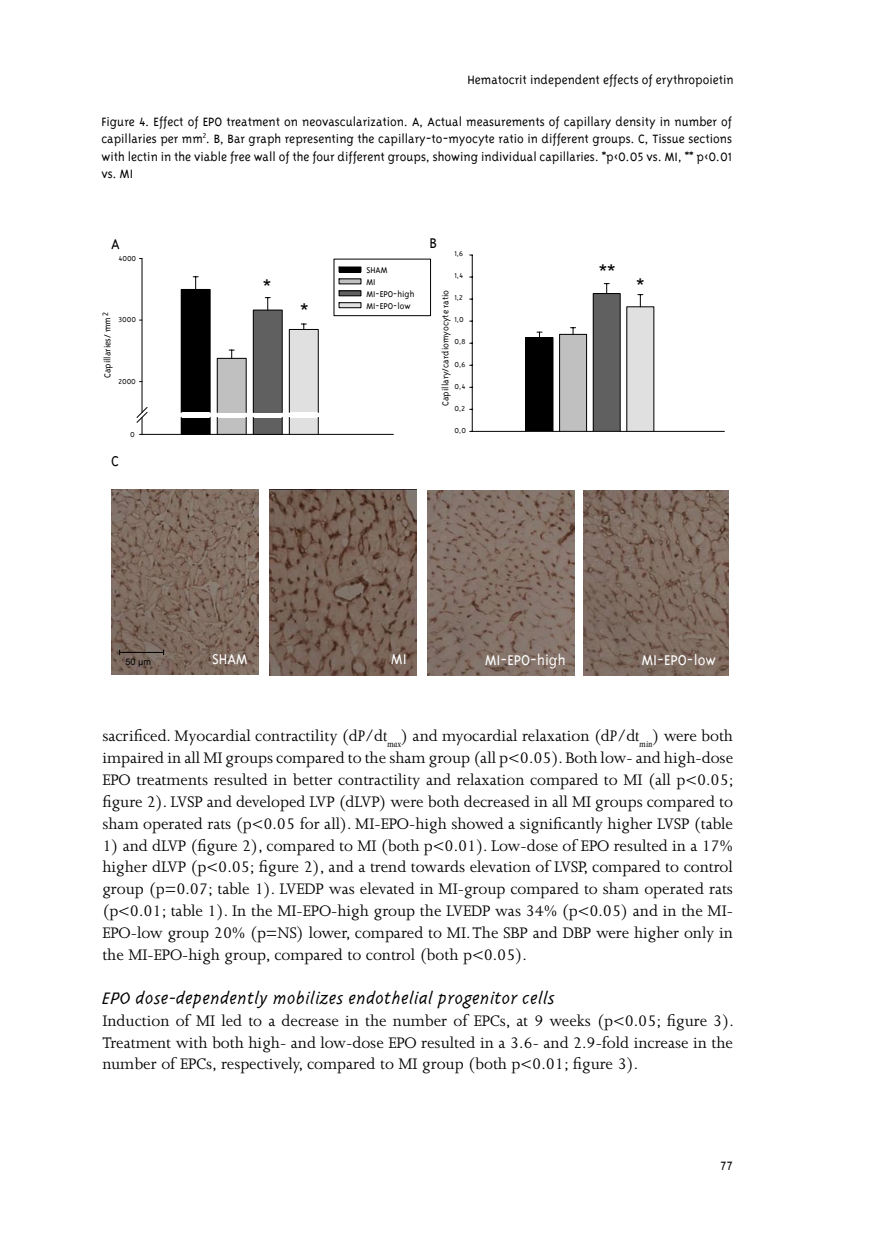
<style>
.page{position:relative;width:874px;height:1241px;background:#fff}
.page>*{position:absolute;margin:0;border:0;box-sizing:border-box;transform-origin:0 0}
.t1{font:21.7px "Arial";color:#000}
.t2{font:19.25px "Triplex Italic Light Lining";color:#000}
.t3{font:17.5px/21.9px "Joanna";color:#000;text-align:justify}
.t4{font:16.28px "Triplex Light Lining";color:#fff}
.t5{font:16.28px "Triplex Light Lining";color:#000}
.t6{font:14px/17.5px "Triplex Light Lining";color:#000;text-align:justify}
.t7{font:9.97px "Triplex Light Lining";color:#000}
.t8{font:9.8px/11.9px "Triplex Light Lining";color:#000}
.t9{font:9.1px "Arial";color:#000}
.t10{font:8.22px "Triplex Light Lining";color:#000}
.s1{font-style:italic}
</style>
<div class="page">
<img style="left:583px;top:490px;width:145px;height:185px">
<img style="left:427px;top:490px;width:147px;height:185px">
<img style="left:270px;top:489px;width:146px;height:186px">
<img style="left:112px;top:489px;width:147px;height:185px">
<hr style="left:142px;top:258px;width:1px;height:154px;background:#000">
<svg style="left:136px;top:407px;width:12px;height:28px"></svg>
<div style="left:181px;top:418px;width:29px;height:16px;background:#000"></div>
<svg style="left:210px;top:417px;width:1px;height:17px"></svg>
<div style="left:181px;top:289px;width:29px;height:123px;background:#000"></div>
<svg style="left:193px;top:276px;width:5px;height:13px"></svg>
<div style="left:217px;top:418px;width:29px;height:16px;background:#c0c0c0"></div>
<svg style="left:246px;top:417px;width:1px;height:17px"></svg>
<svg style="left:217px;top:417px;width:1px;height:17px"></svg>
<div style="left:217px;top:358px;width:29px;height:54px;background:#c0c0c0"></div>
<div style="left:217px;top:358px;width:29px;height:54px;border:1px solid #000"></div>
<svg style="left:229px;top:350px;width:5px;height:8px"></svg>
<div style="left:253px;top:418px;width:29px;height:16px;background:#606060"></div>
<svg style="left:282px;top:417px;width:1px;height:17px"></svg>
<svg style="left:253px;top:417px;width:1px;height:17px"></svg>
<div style="left:253px;top:310px;width:29px;height:102px;background:#606060"></div>
<div style="left:253px;top:310px;width:29px;height:102px;border:1px solid #000"></div>
<svg style="left:265px;top:297px;width:5px;height:13px"></svg>
<div style="left:289px;top:418px;width:29px;height:16px;background:#e0e0e0"></div>
<svg style="left:318px;top:417px;width:1px;height:17px"></svg>
<svg style="left:289px;top:417px;width:1px;height:17px"></svg>
<div style="left:289px;top:329px;width:29px;height:83px;background:#e0e0e0"></div>
<div style="left:289px;top:329px;width:29px;height:83px;border:1px solid #000"></div>
<svg style="left:301px;top:323px;width:5px;height:6px"></svg>
<hr style="left:142px;top:434px;width:251px;height:1px;background:#000">
<div style="left:333px;top:259px;width:97px;height:57px;border:1px solid #000"></div>
<div style="left:339px;top:267px;width:22px;height:5px;background:#000"></div>
<div style="left:339px;top:279px;width:22px;height:5px;background:#c0c0c0"></div>
<div style="left:339px;top:291px;width:22px;height:5px;background:#606060"></div>
<div style="left:338px;top:290px;width:23px;height:6px;border:1px solid #000"></div>
<div style="left:339px;top:303px;width:22px;height:5px;background:#e0e0e0"></div>
<div style="left:338px;top:302px;width:23px;height:6px;border:1px solid #000"></div>
<hr style="left:120px;top:651px;width:43px;height:2px;background:#010101">
<hr style="left:471px;top:255px;width:1px;height:176px;background:#000">
<div style="left:525px;top:337px;width:27px;height:94px;background:#000"></div>
<div style="left:525px;top:337px;width:28px;height:94px;border:1px solid #000"></div>
<div style="left:559px;top:334px;width:27px;height:97px;background:#c0c0c0"></div>
<div style="left:559px;top:334px;width:27px;height:97px;border:1px solid #000"></div>
<svg style="left:570px;top:327px;width:5px;height:7px"></svg>
<div style="left:593px;top:293px;width:27px;height:138px;background:#606060"></div>
<div style="left:592px;top:293px;width:28px;height:138px;border:1px solid #000"></div>
<svg style="left:604px;top:283px;width:5px;height:10px"></svg>
<div style="left:626px;top:307px;width:27px;height:124px;background:#e0e0e0"></div>
<svg style="left:637px;top:294px;width:5px;height:13px"></svg>
<hr style="left:472px;top:431px;width:252px;height:1px;background:#000">
<p class="t6" style="left:467px;top:71px;width:267px">Hematocrit independent effects of erythropoietin</p>
<p class="t6" style="left:101px;top:112px;width:632px">Figure 4. Effect of EPO treatment on neovascularization. A, Actual measurements of capillary density in number of capillaries per mm<sup>2</sup>. B, Bar graph representing the capillary-to-myocyte ratio in different groups. C, Tissue sections with lectin in the viable free wall of the four different groups, showing individual capillaries. *p&lt;0.05 vs. MI, ** p&lt;0.01 vs. MI</p>
<p class="t5" style="left:111px;top:235px;width:10px">A</p>
<p class="t10" style="left:118px;top:254px;width:19px">4000</p>
<p class="t5" style="left:429px;top:234px;width:9px">B</p>
<p class="t10" style="left:454px;top:249px;width:10px">1,6</p>
<p class="t7" style="left:102px;top:378px;width:68px;rotate:-90deg">Capillaries/ mm <sup>2</sup></p>
<p class="t10" style="left:118px;top:315px;width:19px">3000</p>
<p class="t10" style="left:118px;top:377px;width:19px">2000</p>
<p class="t1" style="left:263px;top:273px;width:10px">*</p>
<p class="t1" style="left:300px;top:297px;width:10px">*</p>
<p class="t8" style="left:366px;top:264px;width:49px">SHAM<br>MI<br>MI-EPO-high<br>MI-EPO-low</p>
<p class="t10" style="left:454px;top:271px;width:10px">1,4</p>
<p class="t7" style="left:439px;top:406px;width:118px;rotate:-90deg">Capillary/cardiomyocyte ratio</p>
<p class="t10" style="left:454px;top:293px;width:10px">1,2</p>
<p class="t10" style="left:454px;top:315px;width:11px">1,0</p>
<p class="t10" style="left:454px;top:337px;width:12px">0,8</p>
<p class="t10" style="left:454px;top:359px;width:12px">0,6</p>
<p class="t10" style="left:454px;top:381px;width:12px">0,4</p>
<p class="t10" style="left:454px;top:403px;width:12px">0,2</p>
<p class="t1" style="left:598px;top:258px;width:18px">**</p>
<p class="t1" style="left:635px;top:272px;width:10px">*</p>
<p class="t10" style="left:130px;top:429px;width:6px">0</p>
<p class="t10" style="left:454px;top:425px;width:13px">0,0</p>
<p class="t5" style="left:111px;top:451px;width:9px">C</p>
<p class="t9" style="left:125px;top:656px;width:27px">50 μm</p>
<p class="t4" style="left:212px;top:650px;width:37px">SHAM</p>
<p class="t4" style="left:391px;top:650px;width:17px">MI</p>
<p class="t4" style="left:485px;top:651px;width:82px">MI-EPO-high</p>
<p class="t4" style="left:641px;top:651px;width:76px">MI-EPO-low</p>
<p class="t3" style="left:102px;top:725px;width:632px">sacrificed. Myocardial contractility (d<span class="s1">P</span>/d<span class="s1">t</span><sub>max</sub>) and myocardial relaxation (d<span class="s1">P</span>/d<span class="s1">t</span><sub>min</sub>) were both impaired in all MI groups compared to the sham group (all p&lt;0.05). Both low- and high-dose EPO treatments resulted in better contractility and relaxation compared to MI (all p&lt;0.05; figure 2). LVSP and developed LVP (dLVP) were both decreased in all MI groups compared to sham operated rats (p&lt;0.05 for all). MI-EPO-high showed a significantly higher LVSP (table</p>
<p class="t3" style="left:102px;top:834px;width:632px">1) and dLVP (figure 2), compared to MI (both p&lt;0.01). Low-dose of EPO resulted in a 17% higher dLVP (p&lt;0.05; figure 2), and a trend towards elevation of LVSP, compared to control group (p=0.07; table 1). LVEDP was elevated in MI-group compared to sham operated rats (p&lt;0.01; table 1). In the MI-EPO-high group the LVEDP was 34% (p&lt;0.05) and in the MI-EPO-low group 20% (p=NS) lower, compared to MI. The SBP and DBP were higher only in the MI-EPO-high group, compared to control (both p&lt;0.05).</p>
<p class="t2" style="left:102px;top:988px;width:454px">EPO dose-dependently mobilizes endothelial progenitor cells</p>
<p class="t3" style="left:102px;top:1009px;width:632px">Induction of MI led to a decrease in the number of EPCs, at 9 weeks (p&lt;0.05; figure 3).<br>Treatment with both high- and low-dose EPO resulted in a 3.6- and 2.9-fold increase in the number of EPCs, respectively, compared to MI group (both p&lt;0.01; figure 3).</p>
<p class="t6" style="left:720px;top:1156px;width:14px">77</p>
</div>
